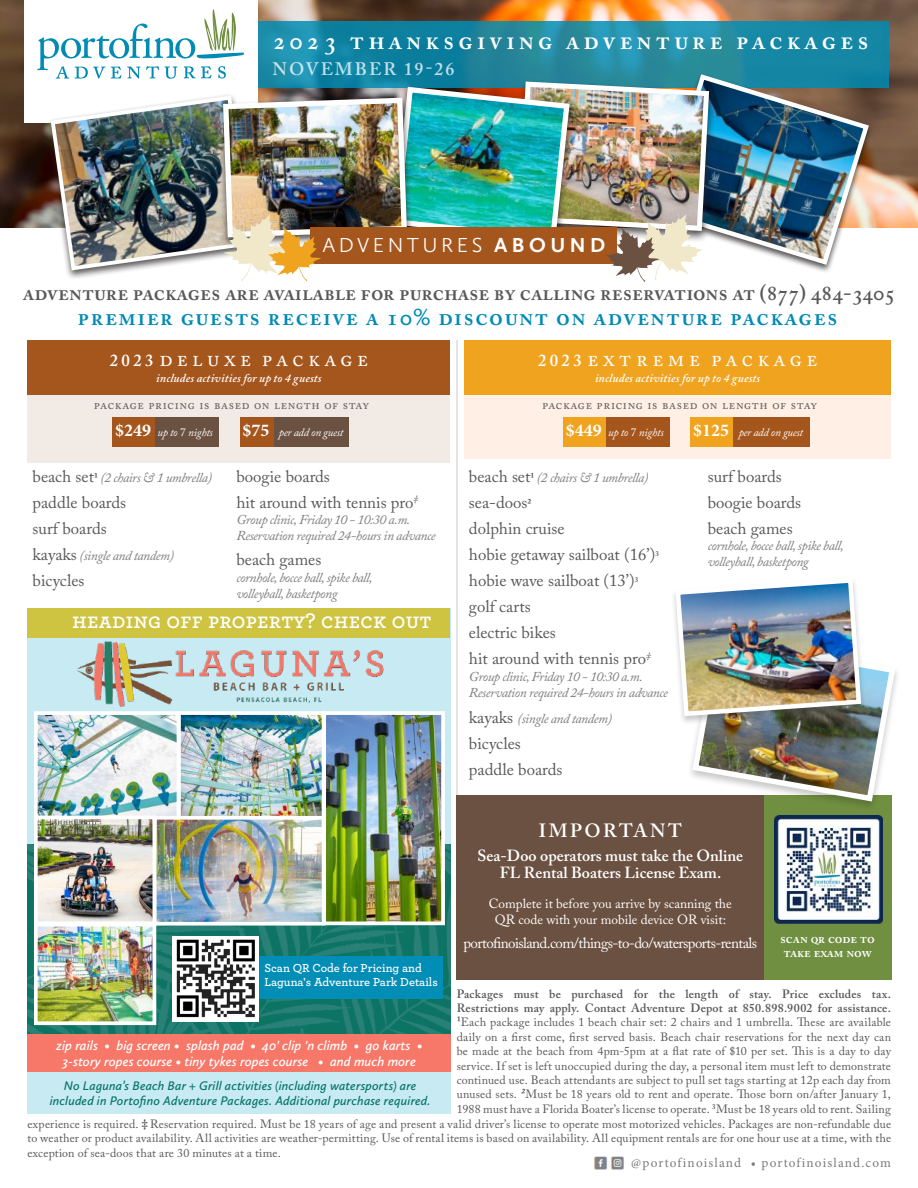
<style>
.page{position:relative;width:918px;height:1188px;background:#fff}
.page>*{position:absolute;margin:0;border:0;box-sizing:border-box;transform-origin:0 0}
.t1{font:600 25.5px "Adobe Caslon Pro";letter-spacing:.16em;color:#fff}
.t2{font:600 24px "Adobe Caslon Pro";letter-spacing:.06em;color:#008bb5}
.t3{font:22.35px "Adobe Caslon Pro";letter-spacing:.2em;color:#fff}
.t4{font:600 22.05px "Archer";letter-spacing:.01em;color:#fff}
.t5{font:600 21.6px "Adobe Caslon Pro";color:#5a5758}
.t6{font:300 21px "Calluna Sans";letter-spacing:.165em;color:#fff}
.t7{font:600 19.05px "Adobe Caslon Pro";letter-spacing:.135em;color:#fff}
.t8{font:600 18px "Adobe Caslon Pro";letter-spacing:.1em;color:#fff}
.t9{font:16.8px/26.1px "Adobe Caslon Pro";letter-spacing:.005em;color:#5a5758}
.t10{font:600 16.05px/16.8px "Adobe Caslon Pro";color:#fff;text-align:center}
.t11{font:15px "Adobe Caslon Pro";color:#fff}
.t12{font:italic 600 13.8px/16.5px "Calluna Sans";color:#fff;text-align:center}
.t13{font:italic 13.5px/16.2px "Adobe Caslon Pro";letter-spacing:-.03em;color:#7d7c7e}
.t14{font:13.35px/16.8px "Adobe Caslon Pro";color:#fff;text-align:center}
.t15{font:600 13.35px/14.1px "Adobe Caslon Pro";letter-spacing:-.005em;color:#fff}
.t16{font:13.2px "Minion Pro";letter-spacing:.085em;color:#7d7c7e}
.t17{font:13.05px "Adobe Caslon Pro";letter-spacing:.045em;color:#605e5f}
.t18{font:italic 600 12.9px/15.5px "Calluna Sans";letter-spacing:.01em;color:#097869;text-align:center}
.t19{font:600 12.15px/13.5px "Archer";letter-spacing:-.01em;color:#fff}
.t20{font:12px/14.4px "Adobe Caslon Pro";letter-spacing:.015em;color:#5a5758;text-align:justify}
.t21{font:italic 600 12px "Adobe Caslon Pro";letter-spacing:.015em;color:#fff}
.t22{font:italic 11.25px "Adobe Caslon Pro";letter-spacing:-.02em;color:#fff}
.t23{font:600 7.05px "Adobe Caslon Pro";color:#4e4b4c}
.s1{font-weight:700}
.s2{font-weight:600;font-size:16.8px}
.s3{font-family:"Minion Pro";font-weight:700;font-style:normal;font-size:18px}
.s4{font-style:normal}
.s5{font-style:normal;font-size:16.8px;color:#5a5758}
.s6{font-weight:600;font-style:normal;font-size:11.25px;color:#4e4b4c}
.s7{font-weight:600;font-size:11.25px;color:#4e4b4c}
.s8{font-weight:600}
.s9{font-weight:700;font-style:italic}
</style>
<div class="page">
<img style="left:0;top:0;width:918px;height:227px">
<div style="left:24px;top:0;width:233px;height:123px;background:#fff"></div>
<div style="left:28px;top:363px;width:422px;height:100px;background:#f2eae5"></div>
<div style="left:113px;top:417px;width:106px;height:30px;background:#6b5141"></div>
<div style="left:241px;top:417px;width:108px;height:30px;background:#6b5141"></div>
<div style="left:764px;top:795px;width:127px;height:184px;background:#708f41"></div>
<img style="left:774px;top:815px;width:108px;height:108px">
<hr style="left:457px;top:340px;width:1px;height:639px;background:#cbcacb">
<div style="left:28px;top:340px;width:422px;height:55px;background:#a5561d"></div>
<div style="left:457px;top:795px;width:307px;height:184px;background:#6b5141"></div>
<div style="left:687px;top:635px;width:214px;height:177px;background:#241f1f;opacity:.25"></div>
<div style="left:464px;top:359px;width:427px;height:100px;background:#ffefe5"></div>
<div style="left:464px;top:340px;width:427px;height:55px;background:#f0a31f"></div>
<img style="left:674px;top:581px;width:225px;height:224px">
<div style="left:112px;top:417px;width:43px;height:30px;background:#a5561d"></div>
<div style="left:240px;top:417px;width:34px;height:30px;background:#a5561d"></div>
<img style="left:593px;top:1156px;width:31px;height:14px">
<div style="left:27px;top:608px;width:424px;height:506px;background:#c8eaf2"></div>
<img style="left:27px;top:845px;width:424px;height:189px">
<div style="left:27px;top:608px;width:423px;height:29px;background:#cec441"></div>
<img style="left:71px;top:637px;width:321px;height:70px">
<div style="left:27px;top:1034px;width:423px;height:38px;background:#f77768"></div>
<img style="left:32px;top:711px;width:415px;height:316px">
<div style="left:564px;top:417px;width:106px;height:30px;background:#a5561d"></div>
<div style="left:691px;top:417px;width:119px;height:30px;background:#a5561d"></div>
<div style="left:563px;top:417px;width:43px;height:30px;background:#f0a31f"></div>
<div style="left:691px;top:417px;width:42px;height:30px;background:#f0a31f"></div>
<img style="left:37px;top:9px;width:835px;height:273px">
<h1 class="t1" style="left:273px;top:26px;width:597px">2023 thanksgiving adventure packages</h1>
<h3 class="t8" style="left:272px;top:58px;width:183px">NOVEMBER 19-26</h3>
<h3 class="t6" style="left:322px;top:233px;width:284px">ADVENTURES <span class="s1">ABOUND</span></h3>
<h3 class="t5" style="left:23px;top:280px;width:874px">adventure packages are available for purchase by calling reservations at (877) 484-3405</h3>
<h2 class="t2" style="left:77px;top:303px;width:762px">premier guests receive a 10% discount on adventure packages</h2>
<h3 class="t3" style="left:110px;top:346px;width:260px"><span class="s2">2023</span> deluxe package</h3>
<p class="t21" style="left:156px;top:371px;width:167px">includes activities for up to 4 guests</p>
<p class="t17" style="left:94px;top:397px;width:277px">package pricing is based on length of stay</p>
<p class="t22" style="left:115px;top:426px;width:99px"><span class="s3">$249</span> up to <span class="s4">7</span> nights</p>
<p class="t22" style="left:243px;top:426px;width:102px"><span class="s3">$75</span> per add on guest</p>
<p class="t13" style="left:33px;top:469px;width:181px"><span class="s5">beach set</span><span class="s6">¹</span> (2 chairs &amp; 1 umbrella)</p>
<h3 class="t9" style="left:33px;top:489px;width:95px">paddle boards surf boards</h3>
<p class="t13" style="left:33px;top:547px;width:143px"><span class="s5">kayaks</span> (single and tandem)</p>
<h3 class="t9" style="left:33px;top:567px;width:53px">bicycles</h3>
<h3 class="t9" style="left:236px;top:463px;width:183px">boogie boards<br>hit around with tennis pro<sup>‡</sup></h3>
<p class="t13" style="left:236px;top:511px;width:200px">Group clinic, Friday 10 - 10:30 a.m.<br>Reservation required 24-hours in advance</p>
<h3 class="t9" style="left:236px;top:547px;width:87px">beach games</h3>
<p class="t13" style="left:236px;top:569px;width:138px">cornhole, bocce ball, spike ball, volleyball, basketpong</p>
<h3 class="t4" style="left:72px;top:604px;width:361px">heading off property? check out</h3>
<p class="t19" style="left:264px;top:961px;width:175px">Scan QR Code for Pricing and<br>Laguna's Adventure Park Details</p>
<p class="t12" style="left:56px;top:1037px;width:368px">zip rails • big screen • splash pad • 40' clip 'n climb • go karts •<br>3-story ropes course • tiny tykes ropes course • and much more</p>
<p class="t18" style="left:50px;top:1078px;width:382px">No Laguna’s Beach Bar + Grill activities (including watersports) are included in Portofino Adventure Packages. Additional purchase required.</p>
<h3 class="t3" style="left:538px;top:346px;width:281px"><span class="s2">2023</span> extreme package</h3>
<p class="t21" style="left:595px;top:371px;width:167px">includes activities for up to 4 guests</p>
<p class="t17" style="left:542px;top:397px;width:277px">package pricing is based on length of stay</p>
<p class="t22" style="left:566px;top:426px;width:99px"><span class="s3">$449</span> up to <span class="s4">7</span> nights</p>
<p class="t22" style="left:693px;top:426px;width:111px"><span class="s3">$125</span> per add on guest</p>
<p class="t13" style="left:469px;top:469px;width:181px"><span class="s5">beach set</span><span class="s6">¹</span> (2 chairs &amp; 1 umbrella)</p>
<h3 class="t9" style="left:469px;top:489px;width:188px">sea-doos<span class="s7">²<br></span>dolphin cruise<br>hobie getaway sailboat (16’)</h3>
<p class="t23" style="left:655px;top:550px;width:5px">3</p>
<h3 class="t9" style="left:469px;top:567px;width:167px">hobie wave sailboat (13’)</h3>
<p class="t23" style="left:635px;top:576px;width:5px">3</p>
<h3 class="t9" style="left:469px;top:593px;width:183px">golf carts<br>electric bikes<br>hit around with tennis pro<sup>‡</sup></h3>
<p class="t13" style="left:469px;top:668px;width:200px">Group clinic, Friday 10 - 10:30 a.m.<br>Reservation required 24-hours in advance</p>
<p class="t13" style="left:469px;top:710px;width:145px"><span class="s5">kayaks</span> (single and tandem)</p>
<h3 class="t9" style="left:469px;top:730px;width:95px">bicycles paddle boards</h3>
<h3 class="t9" style="left:708px;top:463px;width:95px">surf boards boogie boards beach games</h3>
<p class="t13" style="left:708px;top:537px;width:138px">cornhole, bocce ball, spike ball, volleyball, basketpong</p>
<h3 class="t7" style="left:539px;top:819px;width:144px">IMPORTANT</h3>
<h3 class="t10" style="left:477px;top:847px;width:267px">Sea-Doo operators must take the Online<br>FL Rental Boaters License Exam.</h3>
<p class="t14" style="left:489px;top:895px;width:245px">Complete it before you arrive by scanning the<br>QR code with your mobile device OR visit:</p>
<p class="t11" style="left:463px;top:935px;width:295px">portofinoisland.com/things-to-do/watersports-rentals</p>
<p class="t15" style="left:780px;top:931px;width:96px">scan qr code to take exam now</p>
<p class="t20" style="left:457px;top:986px;width:436px"><span class="s8">Packages must be purchased for the length of stay. Price excludes tax.<br>Restrictions may apply. Contact Adventure Depot at 850.898.9002 for assistance.<br>¹</span>Each package includes 1 beach chair set: 2 chairs and 1 umbrella. These are available daily on a first come, first served basis. Beach chair reservations for the next day can be made at the beach from 4pm-5pm at a flat rate of $10 per set. This is a day to day service. If set is left unoccupied during the day, a personal item must left to demonstrate continued use. Beach attendants are subject to pull set tags starting at 12p each day from unused sets. <span class="s9">²</span>Must be 18 years old to rent and operate. Those born on/after January 1, 1988 must have a Florida Boater’s license to operate. <sup>3</sup>Must be 18 years old to rent. Sailing</p>
<p class="t20" style="left:27px;top:1117px;width:865px">experience is required. <span class="s1">‡</span> Reservation required. Must be 18 years of age and present a valid driver’s license to operate most motorized vehicles. Packages are non-refundable due to weather or product availability. All activities are weather-permitting. Use of rental items is based on availability. All equipment rentals are for one hour use at a time, with the exception of sea-doos that are 30 minutes at a time.</p>
<p class="t16" style="left:631px;top:1154px;width:261px">@portofinoisland • portofinoisland.com</p>
</div>
